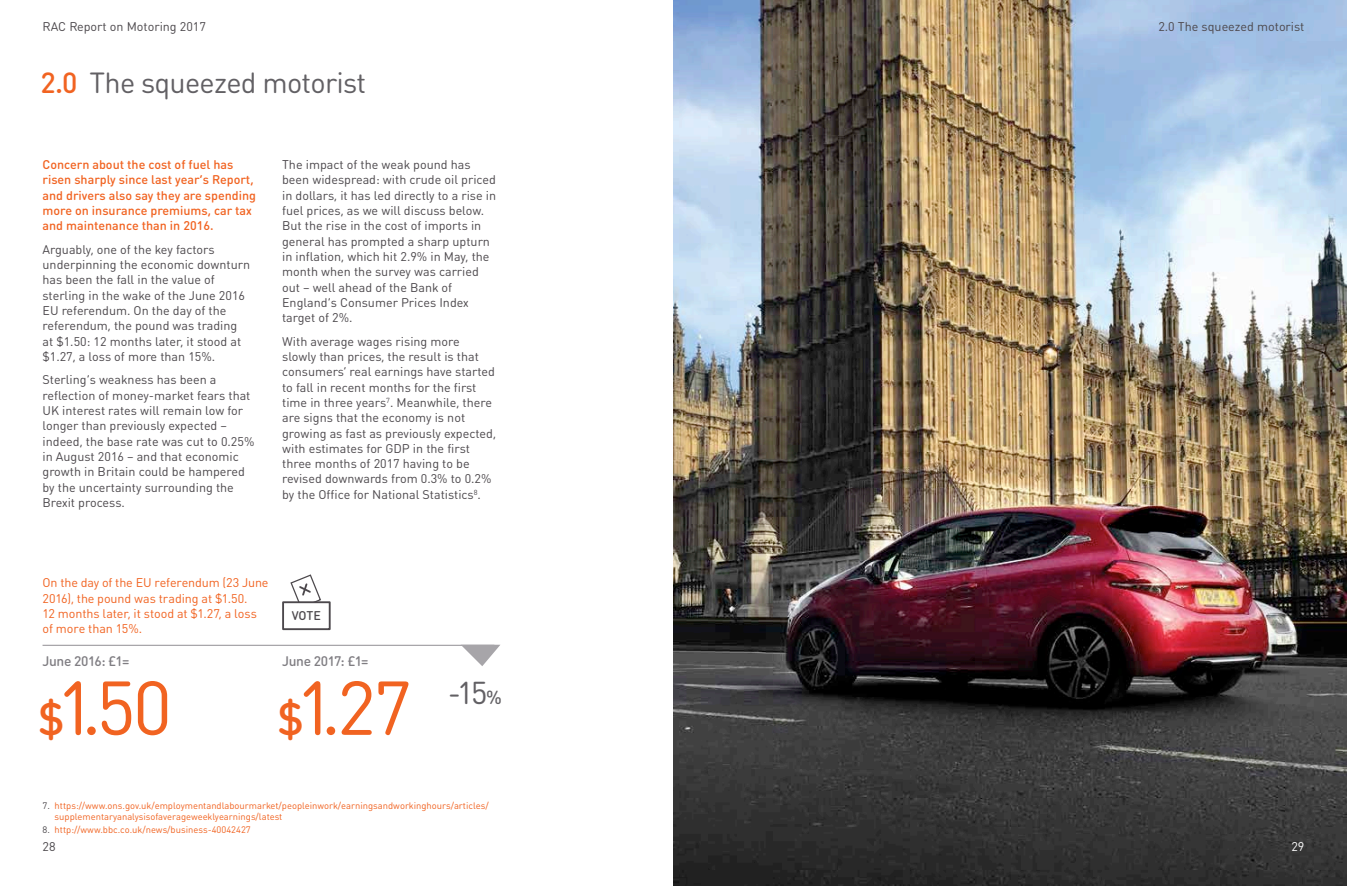
<style>
.page{position:relative;width:1347px;height:886px;background:#fff}
.page>*{position:absolute;margin:0;border:0;box-sizing:border-box;transform-origin:0 0}
.t1{font:75px "DIN Round OT";color:#f16321}
.t2{font:31.25px "DIN Round OT";color:#626064}
.t3{font:28.75px "DIN Round OT";letter-spacing:-.025em;color:#626064}
.t4{font:500 13.75px "DIN Round OT";letter-spacing:-.025em;color:#7f7d82}
.t5{font:12.5px/15.2px "DIN Round OT";color:#4c484c}
.t6{font:500 12.5px/15.2px "DIN Round OT";color:#f16321}
.t7{font:12.5px/15.2px "DIN Round OT";letter-spacing:-.005em;color:#f16321}
.t8{font:500 12.5px "DIN Round OT";color:#4c484c}
.t9{font:12.5px "DIN Round OT";color:#fff}
.t10{font:9.38px/11.2px "DIN Round OT";color:#f16321}
.s1{font-weight:500;color:#f16321}
.s2{font-weight:500;font-size:45px}
.s3{font-weight:500;font-size:18.75px}
.s4{color:#4c484c}
</style>
<div class="page">
<img style="left:673px;top:0;width:673px;height:886px">
<hr style="left:43px;top:645px;width:451px;height:1px;background:#a7a5a9">
<svg style="left:462px;top:645px;width:38px;height:21px"></svg>
<svg style="left:290px;top:574px;width:31px;height:27px"></svg>
<div style="left:282px;top:601px;width:49px;height:29px;border:2px solid #4c484c"></div>
<p class="t5" style="left:43px;top:18px;width:165px">RAC Report on Motoring 2017</p>
<p class="t5" style="left:1158px;top:18px;width:147px">2.0 The squeezed motorist</p>
<h3 class="t3" style="left:40px;top:65px;width:327px"><span class="s1">2.0</span> The squeezed motorist</h3>
<p class="t6" style="left:43px;top:157px;width:215px">Concern about the cost of fuel has risen sharply since last year’s Report, and drivers also say they are spending more on insurance premiums, car tax and maintenance than in 2016.</p>
<p class="t5" style="left:43px;top:241px;width:209px">Arguably, one of the key factors underpinning the economic downturn has been the fall in the value of sterling in the wake of the June 2016<br>EU referendum. On the day of the referendum, the pound was trading at $1.50: 12 months later, it stood at $1.27, a loss of more than 15%.</p>
<p class="t5" style="left:43px;top:372px;width:213px">Sterling’s weakness has been a reflection of money-market fears that UK interest rates will remain low for longer than previously expected – indeed, the base rate was cut to 0.25% in August 2016 – and that economic growth in Britain could be hampered by the uncertainty surrounding the Brexit process.</p>
<p class="t5" style="left:282px;top:157px;width:215px">The impact of the weak pound has been widespread: with crude oil priced in dollars, it has led directly to a rise in fuel prices, as we will discuss below.<br>But the rise in the cost of imports in general has prompted a sharp upturn in inflation, which hit 2.9% in May, the month when the survey was carried out – well ahead of the Bank of England’s Consumer Prices Index target of 2%.</p>
<p class="t5" style="left:282px;top:333px;width:215px">With average wages rising more slowly than prices, the result is that consumers’ real earnings have started to fall in recent months for the first time in three years<sup>7</sup>. Meanwhile, there are signs that the economy is not growing as fast as previously expected, with estimates for GDP in the first three months of 2017 having to be revised downwards from 0.3% to 0.2% by the Office for National Statistics<sup>8</sup>.</p>
<p class="t7" style="left:43px;top:575px;width:227px">On the day of the EU referendum (23 June 2016), the pound was trading at $1.50.<br>12 months later, it stood at $1.27, a loss of more than 15%.</p>
<p class="t8" style="left:292px;top:608px;width:31px">VOTE</p>
<p class="t4" style="left:43px;top:652px;width:88px">June 2016: £1=</p>
<p class="t4" style="left:282px;top:652px;width:88px">June 2017: £1=</p>
<h1 class="t1" style="left:38px;top:661px;width:135px"><span class="s2">$</span>1.50</h1>
<h1 class="t1" style="left:277px;top:661px;width:136px"><span class="s2">$</span>1.27</h1>
<h2 class="t2" style="left:448px;top:673px;width:56px">-15<span class="s3">%</span></h2>
<p class="t10" style="left:55px;top:799px;width:435px;text-indent:-12px"><span class="s4">7.</span> https://www.ons.gov.uk/employmentandlabourmarket/peopleinwork/earningsandworkinghours/articles/ supplementaryanalysisofaverageweeklyearnings/latest</p>
<p class="t10" style="left:43px;top:824px;width:210px"><span class="s4">8.</span> http://www.bbc.co.uk/news/business-40042427</p>
<p class="t5" style="left:43px;top:839px;width:15px">28</p>
<p class="t9" style="left:1291px;top:839px;width:15px">29</p>
</div>
